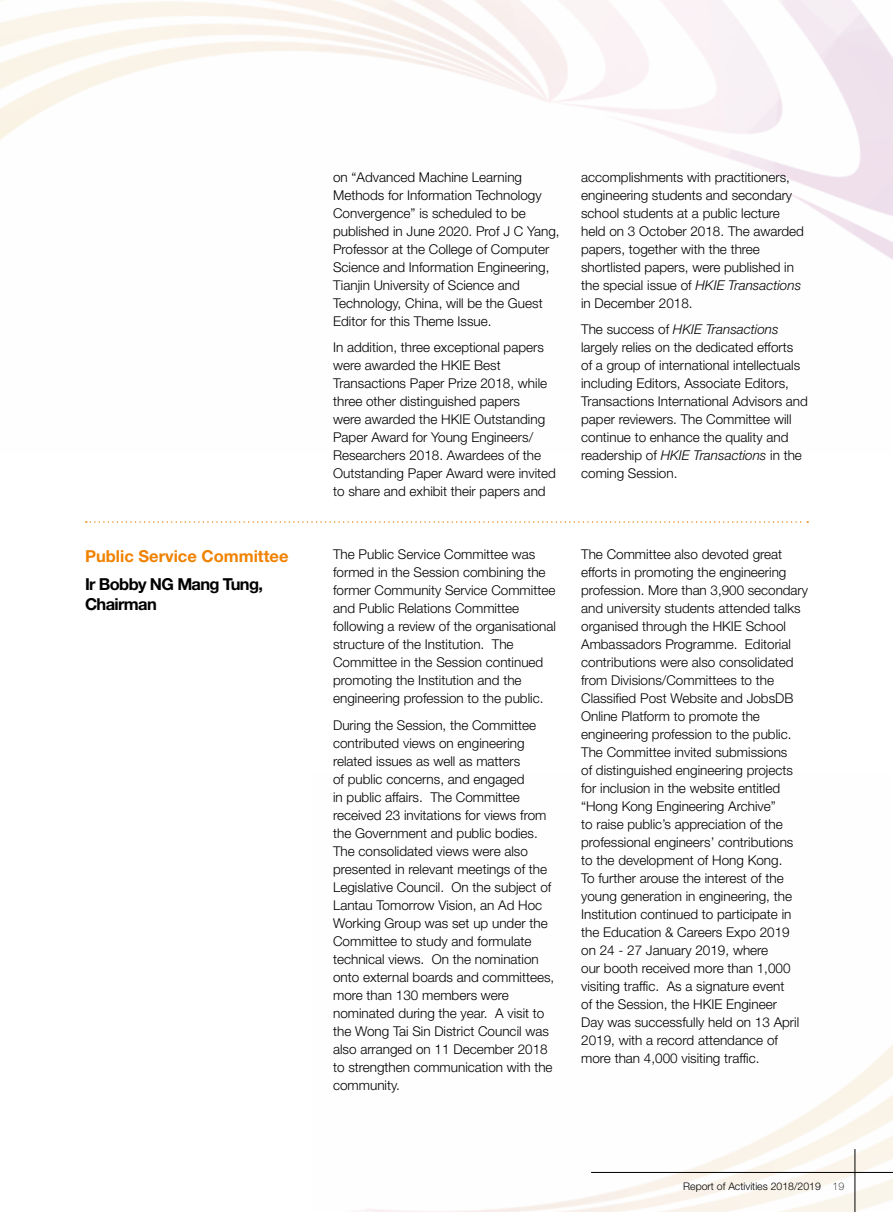
<style>
.page{position:relative;width:893px;height:1212px;background:#fff}
.page>*{position:absolute;margin:0;border:0;box-sizing:border-box;transform-origin:0 0}
.t1{font:700 16.5px/19.8px "Helvetica Neue";letter-spacing:-.04em;color:#000}
.t2{font:700 16.5px "Helvetica Neue";color:#f08200}
.t3{font:300 13.5px/18px "Helvetica Neue";color:#000}
.t4{font:300 10.5px "Helvetica Neue";color:#000}
.s1{font-style:italic}
.s2{font-weight:100}
</style>
<div class="page">
<img style="left:353px;top:1044px;width:540px;height:168px">
<hr style="left:855px;top:1149px;width:1px;height:63px;background:#000">
<hr style="left:591px;top:1172px;width:302px;height:1px;background:#000">
<svg style="left:86px;top:521px;width:722px;height:2px"></svg>
<p class="t2" style="left:85px;top:548px;width:205px">Public Service Committee</p>
<p class="t1" style="left:85px;top:575px;width:180px">Ir Bobby NG Mang Tung,<br>Chairman</p>
<p class="t3" style="left:333px;top:169px;width:228px">on “Advanced Machine Learning Methods for Information Technology Convergence” is scheduled to be published in June 2020. Prof J C Yang, Professor at the College of Computer Science and Information Engineering, Tianjin University of Science and Technology, China, will be the Guest Editor for this Theme Issue.</p>
<p class="t3" style="left:333px;top:339px;width:224px">In addition, three exceptional papers were awarded the HKIE Best Transactions Paper Prize 2018, while three other distinguished papers<br>were awarded the HKIE Outstanding Paper Award for Young Engineers/ Researchers 2018. Awardees of the Outstanding Paper Award were invited to share and exhibit their papers and</p>
<p class="t3" style="left:333px;top:546px;width:224px">The Public Service Committee was formed in the Session combining the former Community Service Committee and Public Relations Committee following a review of the organisational structure of the Institution. The Committee in the Session continued promoting the Institution and the engineering profession to the public.</p>
<p class="t3" style="left:333px;top:716px;width:223px">During the Session, the Committee contributed views on engineering related issues as well as matters<br>of public concerns, and engaged<br>in public affairs. The Committee received 23 invitations for views from the Government and public bodies.<br>The consolidated views were also presented in relevant meetings of the Legislative Council. On the subject of Lantau Tomorrow Vision, an Ad Hoc Working Group was set up under the Committee to study and formulate technical views. On the nomination onto external boards and committees, more than 130 members were nominated during the year. A visit to the Wong Tai Sin District Council was also arranged on 11 December 2018 to strengthen communication with the community.</p>
<p class="t3" style="left:581px;top:169px;width:224px">accomplishments with practitioners, engineering students and secondary school students at a public lecture held on 3 October 2018. The awarded papers, together with the three shortlisted papers, were published in the special issue of <span class="s1">HKIE Transactions </span>in December 2018.</p>
<p class="t3" style="left:581px;top:321px;width:228px">The success of <span class="s1">HKIE Transactions </span>largely relies on the dedicated efforts<br>of a group of international intellectuals including Editors, Associate Editors, Transactions International Advisors and paper reviewers. The Committee will continue to enhance the quality and readership of <span class="s1">HKIE Transactions</span> in the coming Session.</p>
<p class="t3" style="left:581px;top:546px;width:228px">The Committee also devoted great efforts in promoting the engineering profession. More than 3,900 secondary and university students attended talks organised through the HKIE School Ambassadors Programme. Editorial contributions were also consolidated from Divisions/Committees to the Classified Post Website and JobsDB Online Platform to promote the engineering profession to the public.<br>The Committee invited submissions<br>of distinguished engineering projects for inclusion in the website entitled “Hong Kong Engineering Archive”<br>to raise public’s appreciation of the professional engineers’ contributions to the development of Hong Kong.<br>To further arouse the interest of the young generation in engineering, the Institution continued to participate in the Education &amp; Careers Expo 2019<br>on 24 - 27 January 2019, where<br>our booth received more than 1,000 visiting traffic. As a signature event<br>of the Session, the HKIE Engineer<br>Day was successfully held on 13 April 2019, with a record attendance of more than 4,000 visiting traffic.</p>
<p class="t4" style="left:683px;top:1182px;width:163px">Report of Activities 2018/2019 <span class="s2">19</span></p>
</div>
